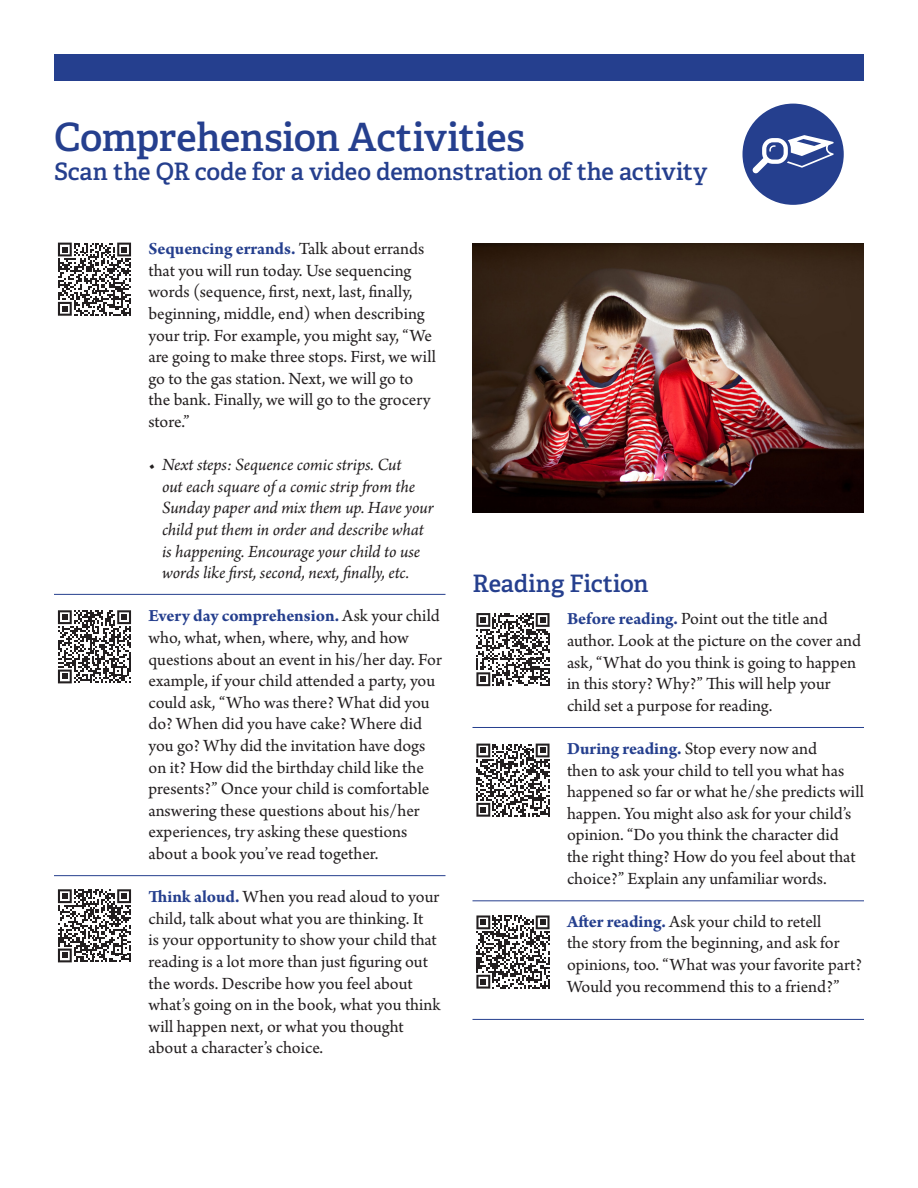
<style>
.page{position:relative;width:918px;height:1188px;background:#fff}
.page>*{position:absolute;margin:0;border:0;box-sizing:border-box;transform-origin:0 0}
.t1{font:600 39px "Adelle Basic";letter-spacing:-.01em;color:#253f8e}
.t2{font:600 24px "Adelle Basic";letter-spacing:-.01em;color:#253f8e}
.t3{font:18px/21.6px "Arno Pro";color:#231f20}
.t4{font:italic 18px/21.6px "Arno Pro";letter-spacing:-.005em;color:#231f20}
.s1{font-weight:700;color:#253f8e}
</style>
<div class="page">
<div style="left:742px;top:104px;width:102px;height:101px;background:#253f8e;border-radius:50%"></div>
<div style="left:54px;top:54px;width:810px;height:27px;background:#253f8e"></div>
<svg style="left:753px;top:135px;width:81px;height:38px"></svg>
<img style="left:472px;top:243px;width:392px;height:270px">
<svg style="left:58px;top:243px;width:73px;height:73px"></svg>
<hr style="left:54px;top:594px;width:392px;height:1px;background:#253f8e">
<hr style="left:54px;top:875px;width:392px;height:1px;background:#253f8e">
<svg style="left:58px;top:610px;width:73px;height:73px"></svg>
<svg style="left:58px;top:889px;width:73px;height:73px"></svg>
<svg style="left:476px;top:613px;width:74px;height:73px"></svg>
<svg style="left:476px;top:744px;width:74px;height:73px"></svg>
<hr style="left:472px;top:727px;width:392px;height:1px;background:#253f8e">
<hr style="left:472px;top:900px;width:392px;height:1px;background:#253f8e">
<hr style="left:472px;top:1019px;width:392px;height:1px;background:#253f8e">
<svg style="left:476px;top:915px;width:74px;height:74px"></svg>
<p class="t1" style="left:54px;top:113px;width:472px">Comprehension Activities</p>
<p class="t2" style="left:54px;top:156px;width:655px">Scan the QR code for a video demonstration of the activity</p>
<p class="t3" style="left:148px;top:239px;width:289px"><span class="s1">Sequencing errands.</span> Talk about errands that you will run today. Use sequencing words (sequence, first, next, last, finally, beginning, middle, end) when describing your trip. For example, you might say, “We are going to make three stops. First, we will go to the gas station. Next, we will go to the bank. Finally, we will go to the grocery store.”</p>
<p class="t4" style="left:162px;top:455px;width:273px;text-indent:-14px">• Next steps: Sequence comic strips. Cut<br>out each square of a comic strip from the Sunday paper and mix them up. Have your child put them in order and describe what is happening. Encourage your child to use words like first, second, next, finally, etc.</p>
<p class="t3" style="left:148px;top:606px;width:295px"><span class="s1">Every day comprehension.</span> Ask your child who, what, when, where, why, and how questions about an event in his/her day. For example, if your child attended a party, you could ask, “Who was there? What did you do? When did you have cake? Where did you go? Why did the invitation have dogs on it? How did the birthday child like the presents?” Once your child is comfortable answering these questions about his/her experiences, try asking these questions about a book you’ve read together.</p>
<p class="t3" style="left:148px;top:887px;width:294px"><span class="s1">Think aloud.</span> When you read aloud to your child, talk about what you are thinking. It<br>is your opportunity to show your child that reading is a lot more than just figuring out the words. Describe how you feel about what’s going on in the book, what you think will happen next, or what you thought about a character’s choice.</p>
<p class="t2" style="left:472px;top:568px;width:178px">Reading Fiction</p>
<p class="t3" style="left:567px;top:609px;width:295px"><span class="s1">Before reading.</span> Point out the title and author. Look at the picture on the cover and ask, “What do you think is going to happen in this story? Why?” This will help your child set a purpose for reading.</p>
<p class="t3" style="left:567px;top:739px;width:299px"><span class="s1">During reading.</span> Stop every now and<br>then to ask your child to tell you what has happened so far or what he/she predicts will happen. You might also ask for your child’s opinion. “Do you think the character did the right thing? How do you feel about that choice?” Explain any unfamiliar words.</p>
<p class="t3" style="left:567px;top:911px;width:297px"><span class="s1">After reading.</span> Ask your child to retell<br>the story from the beginning, and ask for opinions, too. “What was your favorite part?<br>Would you recommend this to a friend?”</p>
</div>
